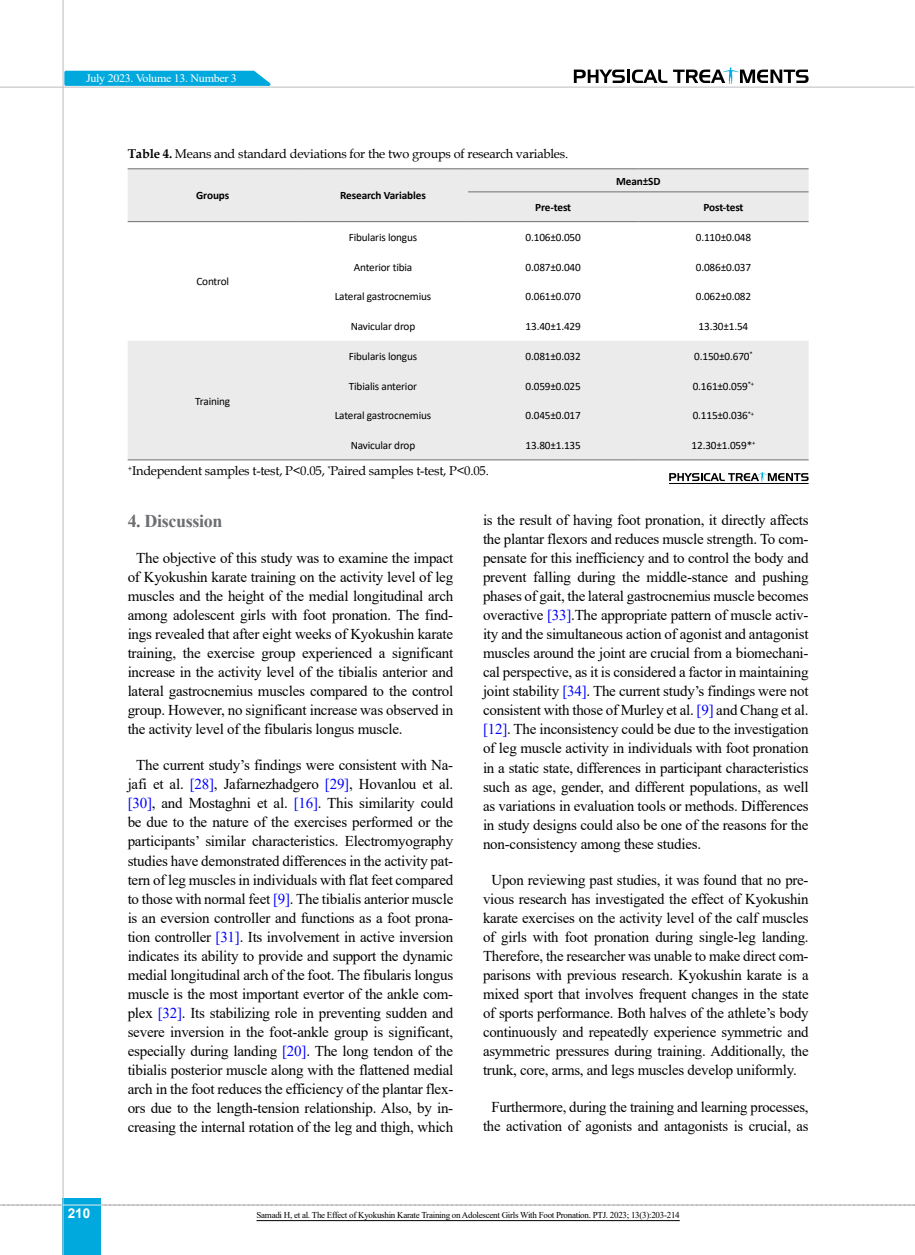
<style>
.page{position:relative;width:915px;height:1255px;background:#fff}
.page>*{position:absolute;margin:0;border:0;box-sizing:border-box;transform-origin:0 0}
.t1{font:700 18px "Times New Roman";letter-spacing:-.02em;color:#6d6e71}
.t2{font:15px/19px "Times New Roman";letter-spacing:-.015em;color:#000;text-align:justify}
.t3{font:700 13.5px "Arial";color:#fff}
.t4{font:12.75px "Book Antiqua";letter-spacing:-.015em;color:#000}
.t5{font:11.4px "Times New Roman";letter-spacing:-.025em;color:#fff;scale:1.05 1}
.t6{font:11.25px "Calibri";letter-spacing:-.015em;color:#000}
.t7{font:700 11.25px "Calibri";letter-spacing:-.01em;color:#000}
.t8{font:9px "Times New Roman";letter-spacing:-.03em;color:#000}
.s1{font-weight:700}
.s2{color:#00f}
</style>
<div class="page">
<svg style="left:0;top:1204px;width:915px;height:1px"></svg>
<div style="left:63px;top:1198px;width:38px;height:56px;background:#00a9dd"></div>
<hr style="left:62px;top:0;width:2px;height:1254px;background:#c2c4c6">
<hr style="left:63px;top:1204px;width:38px;height:1px;background:#ebebec">
<svg style="left:63px;top:69px;width:215px;height:18px;background:#36bae2"></svg>
<svg style="left:573px;top:67px;width:235px;height:17px"></svg>
<hr style="left:0;top:87px;width:914px;height:1px;background:#c2c4c6">
<svg style="left:128px;top:169px;width:680px;height:290px;fill:#ebebec"></svg>
<hr style="left:128px;top:459px;width:170px;height:1px;background:#6d6e71">
<hr style="left:638px;top:459px;width:170px;height:1px;background:#6d6e71">
<hr style="left:468px;top:459px;width:170px;height:1px;background:#6d6e71">
<hr style="left:298px;top:459px;width:170px;height:1px;background:#6d6e71">
<hr style="left:638px;top:168px;width:170px;height:1px;background:#6d6e71">
<hr style="left:468px;top:168px;width:170px;height:1px;background:#6d6e71">
<hr style="left:298px;top:168px;width:170px;height:1px;background:#6d6e71">
<hr style="left:128px;top:168px;width:170px;height:1px;background:#6d6e71">
<hr style="left:638px;top:191px;width:170px;height:1px;background:#6d6e71">
<hr style="left:468px;top:191px;width:170px;height:1px;background:#6d6e71">
<hr style="left:638px;top:221px;width:170px;height:1px;background:#6d6e71">
<hr style="left:468px;top:221px;width:170px;height:1px;background:#6d6e71">
<hr style="left:298px;top:221px;width:170px;height:1px;background:#6d6e71">
<hr style="left:128px;top:221px;width:170px;height:1px;background:#6d6e71">
<svg style="left:669px;top:472px;width:139px;height:9px"></svg>
<hr style="left:668px;top:483px;width:140px;height:1px;background:#000">
<hr style="left:256px;top:1220px;width:423px;height:1px;background:#000">
<p class="t5" style="left:86px;top:70px;width:145px">July 2023. Volume 13. Number 3</p>
<p class="t4" style="left:128px;top:145px;width:442px"><span class="s1">Table 4.</span> Means and standard deviations for the two groups of research variables.</p>
<p class="t7" style="left:196px;top:188px;width:35px">Groups</p>
<p class="t7" style="left:340px;top:188px;width:87px">Research Variables</p>
<p class="t7" style="left:616px;top:173px;width:46px">Mean±SD</p>
<p class="t7" style="left:535px;top:199px;width:37px">Pre-test</p>
<p class="t7" style="left:703px;top:199px;width:42px">Post-test</p>
<p class="t6" style="left:196px;top:274px;width:34px">Control</p>
<p class="t6" style="left:195px;top:393px;width:36px">Training</p>
<p class="t6" style="left:348px;top:229px;width:70px">Fibularis longus</p>
<p class="t6" style="left:525px;top:229px;width:57px">0.106±0.050</p>
<p class="t6" style="left:695px;top:229px;width:57px">0.110±0.048</p>
<p class="t6" style="left:353px;top:259px;width:60px">Anterior tibia</p>
<p class="t6" style="left:525px;top:259px;width:57px">0.087±0.040</p>
<p class="t6" style="left:695px;top:259px;width:57px">0.086±0.037</p>
<p class="t6" style="left:334px;top:289px;width:98px">Lateral gastrocnemius</p>
<p class="t6" style="left:525px;top:289px;width:57px">0.061±0.070</p>
<p class="t6" style="left:695px;top:289px;width:57px">0.062±0.082</p>
<p class="t6" style="left:350px;top:318px;width:66px">Navicular drop</p>
<p class="t6" style="left:525px;top:318px;width:57px">13.40±1.429</p>
<p class="t6" style="left:698px;top:318px;width:51px">13.30±1.54</p>
<p class="t6" style="left:694px;top:348px;width:60px">0.150±0.670<sup>*</sup></p>
<p class="t6" style="left:348px;top:348px;width:70px">Fibularis longus</p>
<p class="t6" style="left:525px;top:348px;width:57px">0.081±0.032</p>
<p class="t6" style="left:349px;top:378px;width:70px">Tibialis anterior</p>
<p class="t6" style="left:525px;top:378px;width:57px">0.059±0.025</p>
<p class="t6" style="left:334px;top:408px;width:98px">Lateral gastrocnemius</p>
<p class="t6" style="left:525px;top:408px;width:57px">0.045±0.017</p>
<p class="t6" style="left:692px;top:378px;width:63px">0.161±0.059<sup>*+</sup></p>
<p class="t6" style="left:692px;top:408px;width:63px">0.115±0.036<sup>*+</sup></p>
<p class="t6" style="left:350px;top:437px;width:66px">Navicular drop</p>
<p class="t6" style="left:525px;top:437px;width:57px">13.80±1.135</p>
<p class="t4" style="left:128px;top:462px;width:362px"><sup>+</sup>Independent samples t-test, P&lt;0.05, <sup>*</sup>Paired samples t-test, P&lt;0.05.</p>
<p class="t6" style="left:691px;top:437px;width:65px">12.30±1.059*<sup>+</sup></p>
<p class="t3" style="left:68px;top:1203px;width:24px">210</p>
<p class="t1" style="left:128px;top:507px;width:96px">4. Discussion</p>
<p class="t2" style="left:128px;top:547px;width:327px;text-indent:9px">The objective of this study was to examine the impact of Kyokushin karate training on the activity level of leg muscles and the height of the medial longitudinal arch among adolescent girls with foot pronation. The find&shy;ings revealed that after eight weeks of Kyokushin karate training, the exercise group experienced a significant increase in the activity level of the tibialis anterior and lateral gastrocnemius muscles compared to the control group. However, no significant increase was observed in the activity level of the fibularis longus muscle.</p>
<p class="t2" style="left:128px;top:755px;width:327px;text-align:center">The current study’s findings were consistent with Na&shy;jafi et al. <span class="s2">[28]</span>, Jafarnezhadgero <span class="s2">[29]</span>, Hovanlou et al. <span class="s2">[30]</span>, and Mostaghni et al. <span class="s2">[16]</span>. This similarity could be due to the nature of the exercises performed or the participants’ similar characteristics. Electromyography studies have demonstrated differences in the activity pat&shy;tern of leg muscles in individuals with flat feet compared to those with normal feet <span class="s2">[9]</span>. The tibialis anterior muscle is an eversion controller and functions as a foot prona&shy;tion controller <span class="s2">[31]</span>. Its involvement in active inversion indicates its ability to provide and support the dynamic medial longitudinal arch of the foot. The fibularis longus muscle is the most important evertor of the ankle com&shy;plex <span class="s2">[32]</span>. Its stabilizing role in preventing sudden and severe inversion in the foot-ankle group is significant, especially during landing <span class="s2">[20]</span>. The long tendon of the tibialis posterior muscle along with the flattened medial arch in the foot reduces the efficiency of the plantar flex&shy;ors due to the length-tension relationship. Also, by in&shy;creasing the internal rotation of the leg and thigh, which</p>
<p class="t2" style="left:483px;top:509px;width:327px">is the result of having foot pronation, it directly affects the plantar flexors and reduces muscle strength. To com&shy;pensate for this inefficiency and to control the body and prevent falling during the middle-stance and pushing phases of gait, the lateral gastrocnemius muscle becomes overactive <span class="s2">[33]</span>.The appropriate pattern of muscle activ&shy;ity and the simultaneous action of agonist and antagonist muscles around the joint are crucial from a biomechani&shy;cal perspective, as it is considered a factor in maintaining joint stability <span class="s2">[34]</span>. The current study’s findings were not consistent with those of Murley et al. <span class="s2">[9]</span> and Chang et al. <span class="s2">[12]</span>. The inconsistency could be due to the investigation of leg muscle activity in individuals with foot pronation in a static state, differences in participant characteristics such as age, gender, and different populations, as well as variations in evaluation tools or methods. Differences in study designs could also be one of the reasons for the non-consistency among these studies.</p>
<p class="t2" style="left:483px;top:869px;width:327px;text-indent:9px">Upon reviewing past studies, it was found that no pre&shy;vious research has investigated the effect of Kyokushin karate exercises on the activity level of the calf muscles of girls with foot pronation during single-leg landing.<br>Therefore, the researcher was unable to make direct com&shy;parisons with previous research. Kyokushin karate is a mixed sport that involves frequent changes in the state of sports performance. Both halves of the athlete’s body continuously and repeatedly experience symmetric and asymmetric pressures during training. Additionally, the trunk, core, arms, and legs muscles develop uniformly.</p>
<p class="t2" style="left:483px;top:1096px;width:327px;text-align:center">Furthermore, during the training and learning processes, the activation of agonists and antagonists is crucial, as</p>
<p class="t8" style="left:256px;top:1208px;width:424px">Samadi H, et al. The Effect of Kyokushin Karate Training on Adolescent Girls With Foot Pronation. PTJ. 2023; 13(3):203-214</p>
</div>
